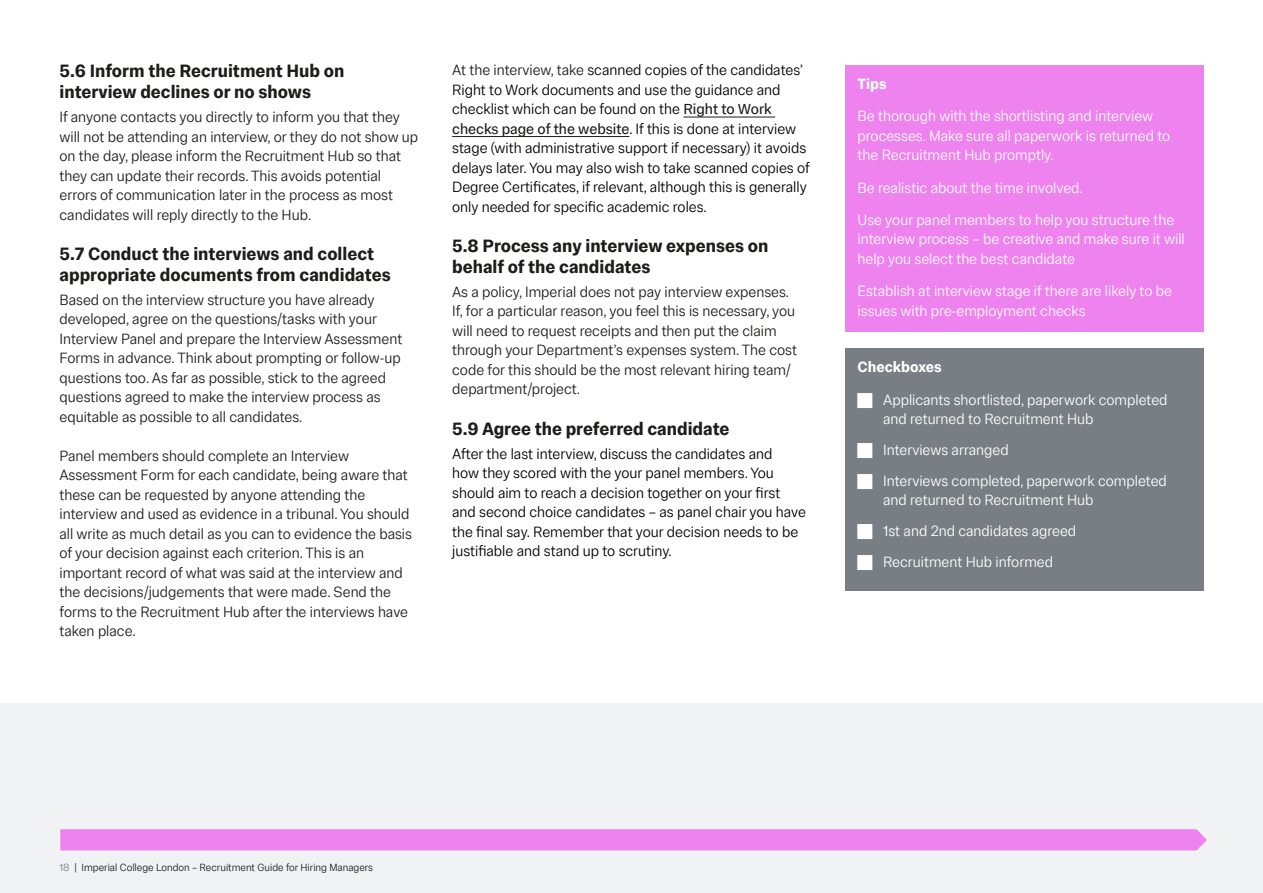
<style>
.page{position:relative;width:1263px;height:893px;background:#fff}
.page>*{position:absolute;margin:0;border:0;box-sizing:border-box;transform-origin:0 0}
.t1{font:600 18px/21px "Imperial Sans Text";color:#1d1d1b}
.t2{font:300 15px/19.5px "Imperial Sans Text";color:#1d1d1b}
.t3{font:300 15px/19.5px "Imperial Sans Text";color:#000}
.t4{font:300 15px/19.5px "Imperial Sans Text";color:#fff}
.t5{font:600 15px "Imperial Sans Text";color:#fff}
.t6{font:300 10.5px "Imperial Sans Text";color:#1d1d1b}
.s1{color:#1d1d1b}
.s2{font-weight:400;color:#1d1d1b}
.s3{color:#787e83}
</style>
<div class="page">
<div style="left:0;top:704px;width:1263px;height:189px;background:#f1f2f3"></div>
<div style="left:60px;top:829px;width:1147px;height:21px;background:#ee82ee"></div>
<hr style="left:683px;top:117px;width:92px;height:1px;background:#1d1d1b">
<hr style="left:452px;top:136px;width:177px;height:1px;background:#1d1d1b">
<div style="left:845px;top:65px;width:358px;height:266px;background:#ee82ee"></div>
<div style="left:845px;top:348px;width:358px;height:243px;background:#787e83"></div>
<p class="t1" style="left:60px;top:60px;width:286px">5.6 Inform the Recruitment Hub on interview declines or no shows</p>
<p class="t2" style="left:60px;top:106px;width:360px">If anyone contacts you directly to inform you that they will not be attending an interview, or they do not show up on the day, please inform the Recruitment Hub so that they can update their records. This avoids potential errors of communication later in the process as most candidates will reply directly to the Hub.</p>
<p class="t1" style="left:60px;top:242px;width:333px">5.7 Conduct the interviews and collect appropriate documents from candidates</p>
<p class="t2" style="left:60px;top:289px;width:344px">Based on the interview structure you have already developed, agree on the questions/tasks with your Interview Panel and prepare the Interview Assessment Forms in advance. Think about prompting or follow-up questions too. As far as possible, stick to the agreed questions agreed to make the interview process as equitable as possible to all candidates.</p>
<p class="t2" style="left:60px;top:445px;width:354px">Panel members should complete an Interview Assessment Form for each candidate, being aware that these can be requested by anyone attending the interview and used as evidence in a tribunal. You should all write as much detail as you can to evidence the basis of your decision against each criterion. This is an important record of what was said at the interview and the decisions/judgements that were made. Send the forms to the Recruitment Hub after the interviews have taken place.</p>
<p class="t3" style="left:452px;top:59px;width:359px"><span class="s1">At the interview, take</span> scanned copies of the candidates’ Right to Work documents and use the guidance and checklist which can be found on the <span class="s2">Right to Work checks page of the website</span>. If this is done at interview stage (with administrative support if necessary) it avoids delays later. You may also wish to take scanned copies of Degree Certificates, if relevant, although this is generally only needed for specific academic roles.</p>
<p class="t1" style="left:452px;top:234px;width:318px">5.8 Process any interview expenses on behalf of the candidates</p>
<p class="t2" style="left:452px;top:281px;width:346px">As a policy, Imperial does not pay interview expenses.<br>If, for a particular reason, you feel this is necessary, you will need to request receipts and then put the claim through your Department’s expenses system. The cost code for this should be the most relevant hiring team/ department/project.</p>
<p class="t1" style="left:452px;top:417px;width:279px">5.9 Agree the preferred candidate</p>
<p class="t3" style="left:452px;top:443px;width:355px">After the last interview, discuss the candidates and<br>how they scored with the your panel members. You should aim to reach a decision together on your first and second choice candidates – as panel chair you have the final say. Remember that your decision needs to be justifiable and stand up to scrutiny.</p>
<p class="t5" style="left:857px;top:73px;width:31px">Tips</p>
<p class="t4" style="left:857px;top:106px;width:314px">Be thorough with the shortlisting and interview processes. Make sure all paperwork is returned to the Recruitment Hub promptly.</p>
<p class="t4" style="left:857px;top:170px;width:318px;line-height:32.2px">Be realistic about the time involved.<br>Use your panel members to help you structure the</p>
<p class="t4" style="left:857px;top:229px;width:329px">interview process – be creative and make sure it will help you select the best candidate</p>
<p class="t4" style="left:857px;top:280px;width:316px">Establish at interview stage if there are likely to be issues with pre-employment checks</p>
<p class="t5" style="left:857px;top:356px;width:86px">Checkboxes</p>
<p class="t4" style="left:883px;top:389px;width:286px">Applicants shortlisted, paperwork completed and returned to Recruitment Hub</p>
<p class="t4" style="left:883px;top:434px;width:285px;line-height:30.8px">Interviews arranged<br>Interviews completed, paperwork completed</p>
<p class="t4" style="left:883px;top:484px;width:212px;line-height:30.8px">and returned to Recruitment Hub<br>1st and 2nd candidates agreed<br>Recruitment Hub informed</p>
<p class="t6" style="left:60px;top:860px;width:315px"><span class="s3">18</span> | Imperial College London – Recruitment Guide for Hiring Managers</p>
</div>
